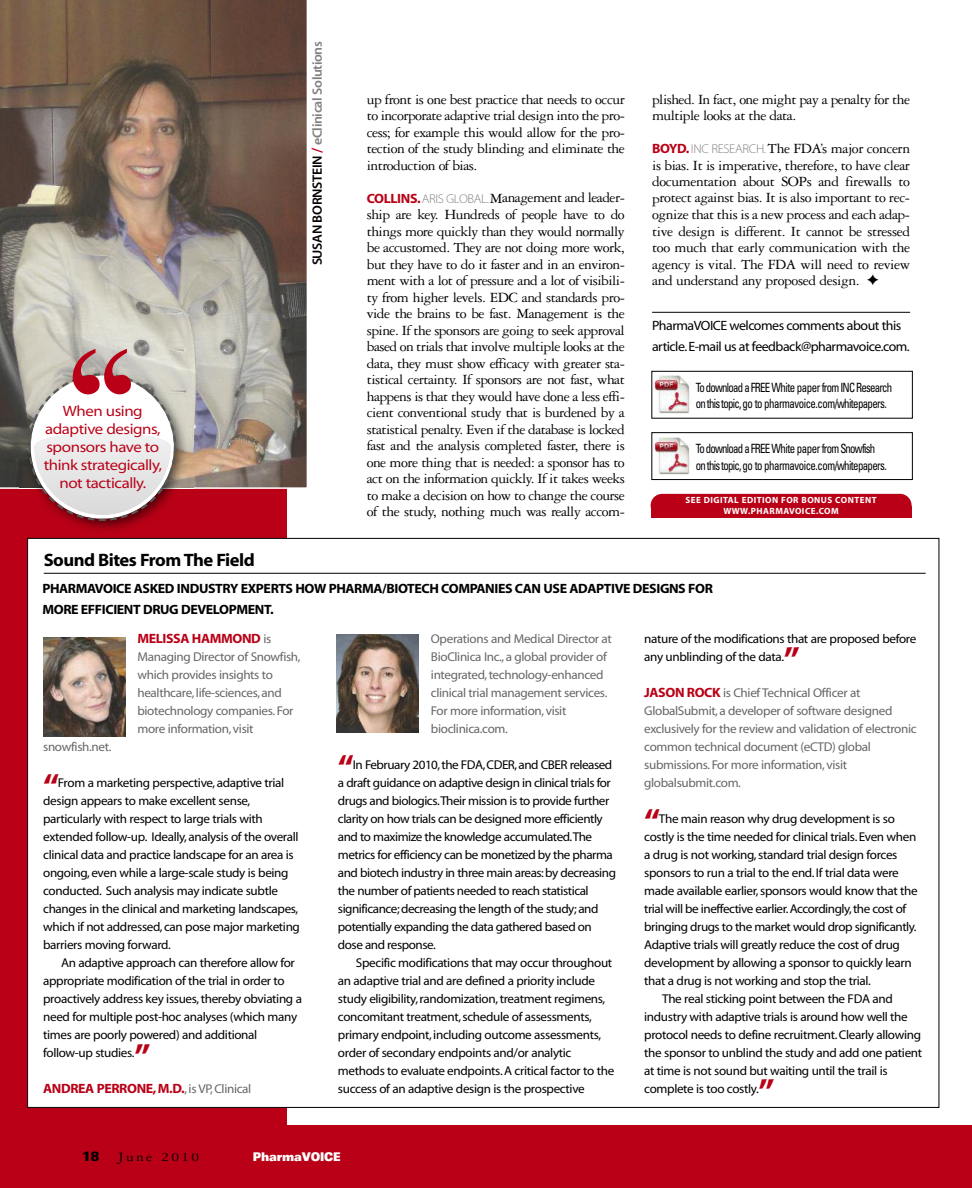
<style>
.page{position:relative;width:972px;height:1188px;background:#fff}
.page>*{position:absolute;margin:0;border:0;box-sizing:border-box;transform-origin:0 0}
.t1{font:180px "Times New Roman";color:#b90016}
.t2{font:34.5px "Myriad MM.700.wt.600.wd";color:#b90016}
.t3{font:18px "Myriad MM.700.wt.600.wd";letter-spacing:-.03em;color:#000}
.t4{font:15px/16.5px "Garamond Three";letter-spacing:-.035em;color:#000;text-align:justify}
.t5{font:15px/18px "Myriad MM.215.wt.700.wd";letter-spacing:-.03em;color:#b90016;text-align:center}
.t6{font:13.5px/21px "Myriad MM.700.wt.600.wd";letter-spacing:-.03em;color:#000}
.t7{font:13.5px/21px "Myriad MM.400.wt.600.wd";letter-spacing:-.035em;color:#000}
.t8{font:13.5px "Myriad MM.700.wt.600.wd";letter-spacing:-.03em;color:#b90016}
.t9{font:13.5px "Myriad MM.565.wt.600.wd";letter-spacing:-.025em;color:#808080}
.t10{font:13.5px "Garamond Three";letter-spacing:.15em;color:#000;scale:1.15 1}
.t11{font:700 condensed 13.5px "Univers";color:#000;scale:1.4 1}
.t12{font:12.75px/18px "Myriad MM.400.wt.600.wd";letter-spacing:-.025em;color:#000}
.t13{font:12.75px/18px "Myriad MM.400.wt.600.wd";letter-spacing:-.025em;color:#666}
.t14{font:condensed 12.75px/16.5px "Univers";letter-spacing:-.06em;color:#000;scale:.85 1}
.t15{font:900 expanded 12px "Univers";letter-spacing:-.015em;color:#fff;scale:.75 1}
.t16{font:9px/10.4px "Myriad MM.700.wt.600.wd";letter-spacing:.05em;color:#fff;text-align:center}
.s1{color:#000}
.s2{font-size:15px;color:#b90016}
.s3{font-family:"Myriad MM.700.wt.600.wd";font-size:13.5px;color:#b90016}
.s4{font-family:"Myriad MM.215.wt.600.wd";font-size:12.75px;color:#808080}
.s5{font-family:"Myriad MM.400.wt.600.wd";font-size:12.75px;color:#666}
</style>
<div class="page">
<div style="left:0;top:0;width:287px;height:1153px;background:#b90016"></div>
<hr style="left:652px;top:312px;width:258px;height:1px;background:#000">
<div style="left:0;top:1126px;width:972px;height:62px;background:#b90016"></div>
<div style="left:651px;top:506px;width:261px;height:12px;background:#b90016"></div>
<div style="left:651px;top:494px;width:261px;height:23px;background:#b90016;border-radius:12px"></div>
<svg style="left:0;top:0;width:307px;height:489px;background:#897a6e"></svg>
<img style="left:20px;top:365px;width:174px;height:173px">
<svg style="left:27px;top:372px;width:150px;height:150px;background:#dac8c9"></svg>
<div style="left:28px;top:538px;width:911px;height:569px;background:#fff"></div>
<img style="left:337px;top:634px;width:82px;height:99px">
<hr style="left:44px;top:573px;width:882px;height:1px;background:#000">
<img style="left:43px;top:637px;width:82px;height:99px">
<div style="left:652px;top:432px;width:261px;height:48px;border:1px solid #000"></div>
<img style="left:653px;top:437px;width:38px;height:38px">
<div style="left:652px;top:371px;width:261px;height:47px;border:1px solid #000"></div>
<img style="left:653px;top:376px;width:38px;height:37px">
<h1 class="t1" style="left:88px;top:303px;width:61px">‘</h1>
<h1 class="t1" style="left:57px;top:303px;width:61px">‘</h1>
<p class="t5" style="left:44px;top:403px;width:120px">When using adaptive designs, sponsors have to think strategically,</p>
<p class="t5" style="left:59px;top:475px;width:88px">not tactically.</p>
<h3 class="t3" style="left:44px;top:553px;width:213px">Sound Bites From The Field</h3>
<p class="t9" style="left:312px;top:265px;width:226px;rotate:-90deg"><span class="s1">SUSAN BORNSTEIN</span> <span class="s2">/</span> eClinical Solutions</p>
<p class="t4" style="left:367px;top:92px;width:260px">up front is one best practice that needs to occur to incorporate adaptive trial design into the pro&shy;cess; for example this would allow for the pro&shy;tection of the study blinding and eliminate the introduction of bias.</p>
<p class="t4" style="left:367px;top:191px;width:260px"><span class="s3">COLLINS.</span><span class="s4">ARIS GLOBAL.</span>Management and leader&shy;ship are key. Hundreds of people have to do things more quickly than they would normally be accustomed. They are not doing more work, but they have to do it faster and in an environ&shy;ment with a lot of pressure and a lot of visibili&shy;ty from higher levels. EDC and standards pro&shy;vide the brains to be fast. Management is the spine. If the sponsors are going to seek approval based on trials that involve multiple looks at the data, they must show efficacy with greater sta&shy;tistical certainty. If sponsors are not fast, what happens is that they would have done a less effi&shy;cient conventional study that is burdened by a statistical penalty. Even if the database is locked fast and the analysis completed faster, there is one more thing that is needed: a sponsor has to act on the information quickly. If it takes weeks to make a decision on how to change the course of the study, nothing much was really accom-</p>
<p class="t4" style="left:652px;top:92px;width:260px">plished. In fact, one might pay a penalty for the multiple looks at the data.</p>
<p class="t4" style="left:652px;top:142px;width:260px"><span class="s3">BOYD.</span><span class="s4">INC RESEARCH.</span>The FDA’s major concern is bias. It is imperative, therefore, to have clear documentation about SOPs and firewalls to protect against bias. It is also important to rec&shy;ognize that this is a new process and each adap&shy;tive design is different. It cannot be stressed too much that early communication with the agency is vital. The FDA will need to review and understand any proposed design. ✦</p>
<p class="t7" style="left:652px;top:316px;width:259px">PharmaVOICE welcomes comments about this article.E-mail us at feedback@pharmavoice.com.</p>
<p class="t14" style="left:696px;top:380px;width:233px">To download a FREE White paper from INC Research onthistopic,go to pharmavoice.com/whitepapers.</p>
<p class="t14" style="left:696px;top:441px;width:226px">To download a FREE White paper from Snowfish onthistopic,go to pharmavoice.com/whitepapers.</p>
<p class="t16" style="left:686px;top:496px;width:193px">SEE DIGITAL EDITION FOR BONUS CONTENT<br>WWW.PHARMAVOICE.COM</p>
<p class="t6" style="left:42px;top:579px;width:672px">PHARMAVOICE ASKED INDUSTRY EXPERTS HOW PHARMA/BIOTECH COMPANIES CAN USE ADAPTIVE DESIGNS FOR<br>MORE EFFICIENT DRUG DEVELOPMENT.</p>
<p class="t8" style="left:137px;top:634px;width:135px">MELISSA HAMMOND <span class="s5">is</span></p>
<p class="t13" style="left:137px;top:649px;width:165px">Managing Director of Snowfish, which provides insights to healthcare,life-sciences,and biotechnology companies.For more information,visit</p>
<p class="t13" style="left:43px;top:739px;width:70px">snowfish.net.</p>
<h2 class="t2" style="left:43px;top:773px;width:18px">“</h2>
<p class="t12" style="left:43px;top:775px;width:258px;text-indent:15px">From a marketing perspective,adaptive trial design appears to make excellent sense, particularly with respect to large trials with extended follow-up. Ideally,analysis of the overall clinical data and practice landscape for an area is ongoing,even while a large-scale study is being conducted. Such analysis may indicate subtle changes in the clinical and marketing landscapes, which if not addressed, can pose major marketing barriers moving forward.</p>
<p class="t12" style="left:43px;top:955px;width:260px;text-indent:18px">An adaptive approach can therefore allow for appropriate modification of the trial in order to proactively address key issues,thereby obviating a need for multiple post-hoc analyses (which many times are poorly powered) and additional follow-up studies.</p>
<h2 class="t2" style="left:134px;top:1043px;width:18px">”</h2>
<p class="t8" style="left:43px;top:1084px;width:210px">ANDREA PERRONE,M.D.<span class="s5">,is VP,Clinical</span></p>
<p class="t13" style="left:431px;top:631px;width:182px">Operations and Medical Director at<br>BioClinica Inc.,a global provider of integrated,technology-enhanced clinical trial management services.<br>For more information,visit bioclinica.com.</p>
<h2 class="t2" style="left:338px;top:755px;width:18px">“</h2>
<p class="t12" style="left:338px;top:757px;width:280px;text-indent:15px">In February 2010,the FDA,CDER,and CBER released a draft guidance on adaptive design in clinical trials for drugs and biologics.Their mission is to provide further clarity on how trials can be designed more efficiently and to maximize the knowledge accumulated.The metrics for efficiency can be monetized by the pharma and biotech industry in three main areas:by decreasing the number of patients needed to reach statistical significance;decreasing the length of the study;and potentially expanding the data gathered based on dose and response.</p>
<p class="t12" style="left:338px;top:955px;width:278px;text-indent:18px">Specific modifications that may occur throughout an adaptive trial and are defined a priority include study eligibility,randomization,treatment regimens, concomitant treatment,schedule of assessments, primary endpoint,including outcome assessments, order of secondary endpoints and/or analytic methods to evaluate endpoints.A critical factor to the success of an adaptive design is the prospective</p>
<p class="t11" style="left:82px;top:1152px;width:13px">18</p>
<p class="t10" style="left:118px;top:1153px;width:72px">June 2010</p>
<p class="t15" style="left:253px;top:1153px;width:119px">PharmaVOICE</p>
<p class="t12" style="left:644px;top:631px;width:274px">nature of the modifications that are proposed before any unblinding of the data.</p>
<h2 class="t2" style="left:784px;top:647px;width:18px">”</h2>
<p class="t13" style="left:644px;top:685px;width:274px"><span class="s3">JASON ROCK</span> is Chief Technical Officer at GlobalSubmit,a developer of software designed exclusively for the review and validation of electronic common technical document (eCTD) global submissions.For more information,visit globalsubmit.com.</p>
<h2 class="t2" style="left:644px;top:809px;width:18px">“</h2>
<p class="t12" style="left:659px;top:811px;width:237px">The main reason why drug development is so</p>
<p class="t12" style="left:644px;top:829px;width:274px">costly is the time needed for clinical trials.Even when</p>
<p class="t12" style="left:644px;top:847px;width:255px">a drug is not working,standard trial design forces</p>
<p class="t12" style="left:644px;top:865px;width:256px">sponsors to run a trial to the end.If trial data were</p>
<p class="t12" style="left:644px;top:883px;width:275px">made available earlier,sponsors would know that the</p>
<p class="t12" style="left:644px;top:901px;width:264px">trial will be ineffective earlier.Accordingly,the cost of</p>
<p class="t12" style="left:644px;top:919px;width:274px">bringing drugs to the market would drop significantly.</p>
<p class="t12" style="left:644px;top:937px;width:257px">Adaptive trials will greatly reduce the cost of drug</p>
<p class="t12" style="left:644px;top:955px;width:269px">development by allowing a sponsor to quickly learn</p>
<p class="t12" style="left:644px;top:973px;width:228px">that a drug is not working and stop the trial.</p>
<p class="t12" style="left:662px;top:991px;width:232px">The real sticking point between the FDA and</p>
<p class="t12" style="left:644px;top:1009px;width:265px">industry with adaptive trials is around how well the</p>
<p class="t12" style="left:644px;top:1027px;width:278px">protocol needs to define recruitment.Clearly allowing</p>
<p class="t12" style="left:644px;top:1045px;width:279px">the sponsor to unblind the study and add one patient</p>
<p class="t12" style="left:644px;top:1063px;width:245px">at time is not sound but waiting until the trail is</p>
<p class="t12" style="left:644px;top:1081px;width:116px">complete is too costly.</p>
<h2 class="t2" style="left:758px;top:1079px;width:18px">”</h2>
</div>
